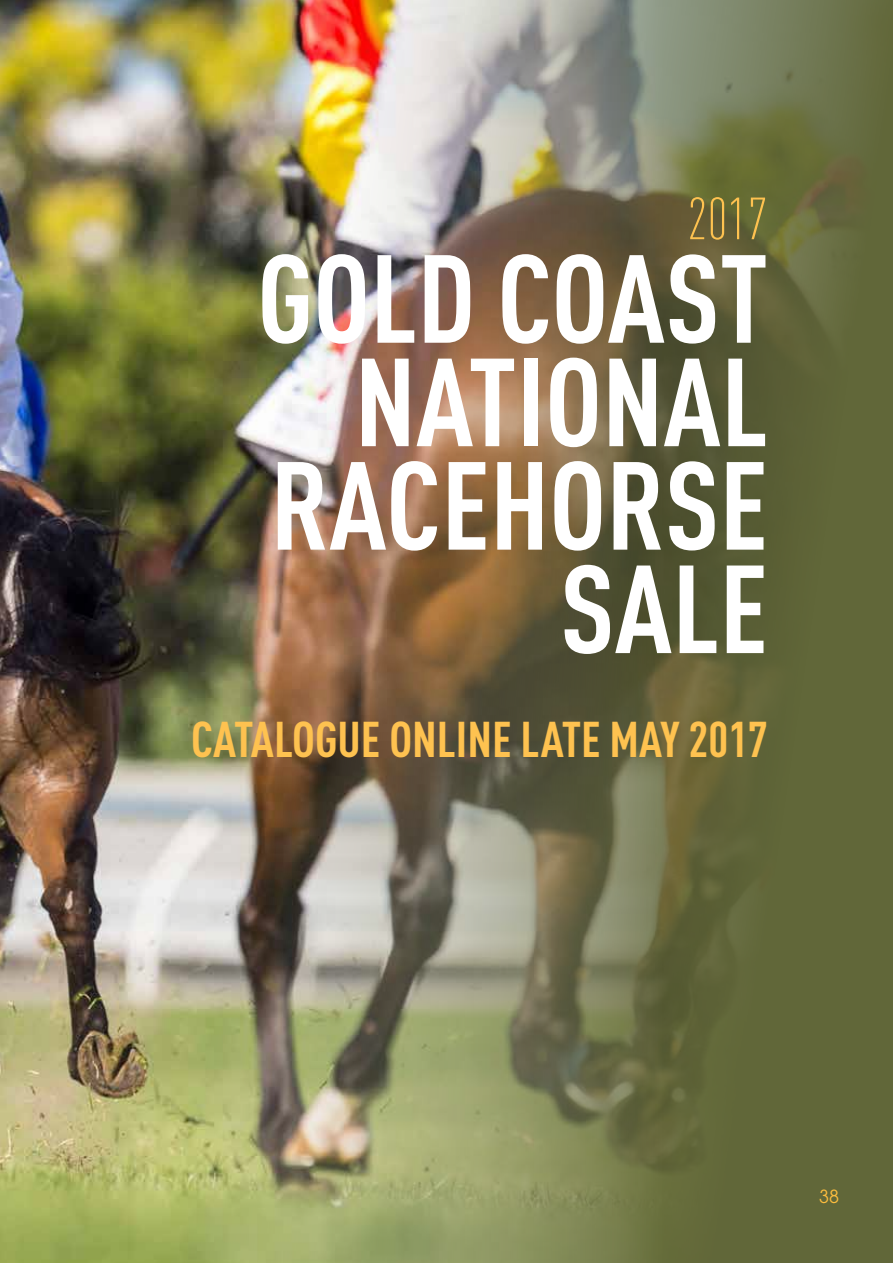
<style>
.page{position:relative;width:893px;height:1263px;background:#fff}
.page>*{position:absolute;margin:0;border:0;box-sizing:border-box;transform-origin:0 0}
.t1{font:700 123px/103.5px "DIN Cond";color:#fff;text-align:right}
.t2{font:300 58.5px "DIN Cond";color:#fec250}
.t3{font:700 49.5px "DIN Cond";color:#fec250}
.t4{font:18px "Avant Garde";color:#fdbd3e}
</style>
<div class="page">
<img style="left:0;top:0;width:72px;height:1263px">
<img style="left:72px;top:0;width:821px;height:1263px">
<p class="t2" style="left:687px;top:185px;width:82px">2017</p>
<p class="t1" style="left:257px;top:244px;width:512px">GOLD COAST<br>NATIONAL<br>RACEHORSE<br>SALE</p>
<p class="t3" style="left:191px;top:709px;width:578px">CATALOGUE ONLINE LATE MAY 2017</p>
<p class="t4" style="left:819px;top:1186px;width:21px">38</p>
</div>
